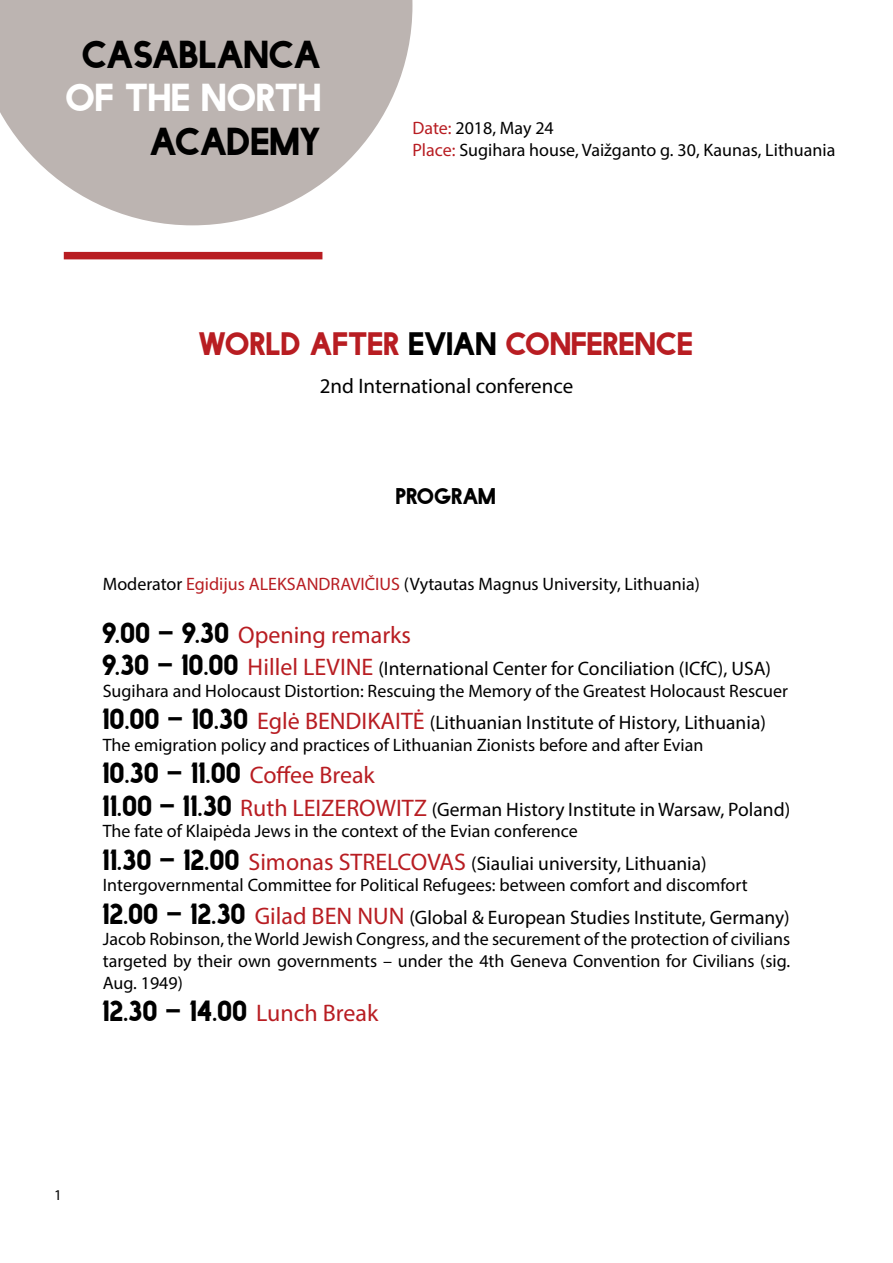
<style>
.page{position:relative;width:893px;height:1263px;background:#fff}
.page>*{position:absolute;margin:0;border:0;box-sizing:border-box;transform-origin:0 0}
.t1{font:36px "Facile Sans";letter-spacing:-.02em;color:#000}
.t2{font:36px "Facile Sans";color:#fff}
.t3{font:30px "Facile Sans";color:#b81d22}
.t4{font:27px "Facile Sans";color:#000}
.t5{font:24px "Myriad Pro";color:#b81d22}
.t6{font:21px "Myriad Pro";color:#000}
.t7{font:21px "Facile Sans";letter-spacing:-.01em;color:#000}
.t8{font:19.5px "Myriad Pro";color:#000}
.t9{font:18px/21.6px "Myriad Pro";color:#000}
.t10{font:15px "Myriad Pro";color:#000}
.s1{color:#b81d22}
.s2{color:#000}
.s3{font-family:"Facile Sans";font-size:27px;color:#000}
.s4{font-family:"Facile Sans";font-size:27px}
.s5{font-size:24px;color:#b81d22}
.s6{font-family:"Myriad Pro";font-size:24px;color:#b81d22}
</style>
<div class="page">
<svg style="left:0;top:0;width:412px;height:225px;fill:#bcb4b1"></svg>
<div style="left:64px;top:252px;width:258px;height:7px;background:#b81d22"></div>
<h1 class="t1" style="left:83px;top:34px;width:241px">CASABLANCA</h1>
<h1 class="t2" style="left:66px;top:78px;width:258px">OF THE NORTH</h1>
<h1 class="t1" style="left:151px;top:121px;width:173px">ACADEMY</h1>
<p class="t9" style="left:412px;top:117px;width:424px"><span class="s1">Date:</span> 2018, May 24<br><span class="s1">Place:</span> Sugihara house, Vaižganto g. 30, Kaunas, Lithuania</p>
<h2 class="t3" style="left:199px;top:327px;width:496px">WORLD AFTER <span class="s2">EVIAN</span> CONFERENCE</h2>
<p class="t6" style="left:320px;top:373px;width:255px">2nd International conference</p>
<p class="t7" style="left:396px;top:484px;width:102px">PROGRAM</p>
<p class="t9" style="left:103px;top:573px;width:598px">Moderator <span class="s1">Egidijus ALEKSANDRAVIČIUS</span> (Vytautas Magnus University, Lithuania)</p>
<h3 class="t5" style="left:103px;top:620px;width:310px"><span class="s3">9.00 – 9.30</span> Opening remarks</h3>
<p class="t8" style="left:103px;top:657px;width:670px"><span class="s4">9.30 – 10.00</span> <span class="s5">Hillel LEVINE</span> (International Center for Conciliation (ICfC), USA)</p>
<p class="t9" style="left:103px;top:680px;width:687px">Sugihara and Holocaust Distortion: Rescuing the Memory of the Greatest Holocaust Rescuer</p>
<p class="t8" style="left:103px;top:711px;width:665px"><span class="s4">10.00 – 10.30</span> <span class="s5">Eglė BENDIKAITĖ</span> (Lithuanian Institute of History, Lithuania)</p>
<p class="t9" style="left:103px;top:734px;width:602px">The emigration policy and practices of Lithuanian Zionists before and after Evian</p>
<h3 class="t4" style="left:103px;top:758px;width:274px">10.30 – 11.00 <span class="s6">Coffee Break</span></h3>
<p class="t8" style="left:103px;top:797px;width:689px"><span class="s4">11.00 – 11.30</span> <span class="s5">Ruth LEIZEROWITZ</span> (German History Institute in Warsaw, Poland)</p>
<p class="t9" style="left:103px;top:820px;width:476px">The fate of Klaipėda Jews in the context of the Evian conference</p>
<p class="t8" style="left:103px;top:851px;width:605px"><span class="s4">11.30 – 12.00</span> <span class="s5">Simonas STRELCOVAS</span> (Siauliai university, Lithuania)</p>
<p class="t9" style="left:103px;top:874px;width:646px">Intergovernmental Committee for Political Refugees: between comfort and discomfort</p>
<p class="t8" style="left:103px;top:905px;width:688px"><span class="s4">12.00 – 12.30</span> <span class="s5">Gilad BEN NUN</span> (Global &amp; European Studies Institute, Germany)</p>
<p class="t9" style="left:103px;top:928px;width:689px;text-align:justify">Jacob Robinson, the World Jewish Congress, and the securement of the protection of civilians targeted by their own governments – under the 4th Geneva Convention for Civilians (sig.<br>Aug. 1949)</p>
<h3 class="t4" style="left:103px;top:995px;width:277px">12.30 – 14.00 <span class="s6">Lunch Break</span></h3>
<p class="t10" style="left:54px;top:1185px;width:9px">1</p>
</div>
